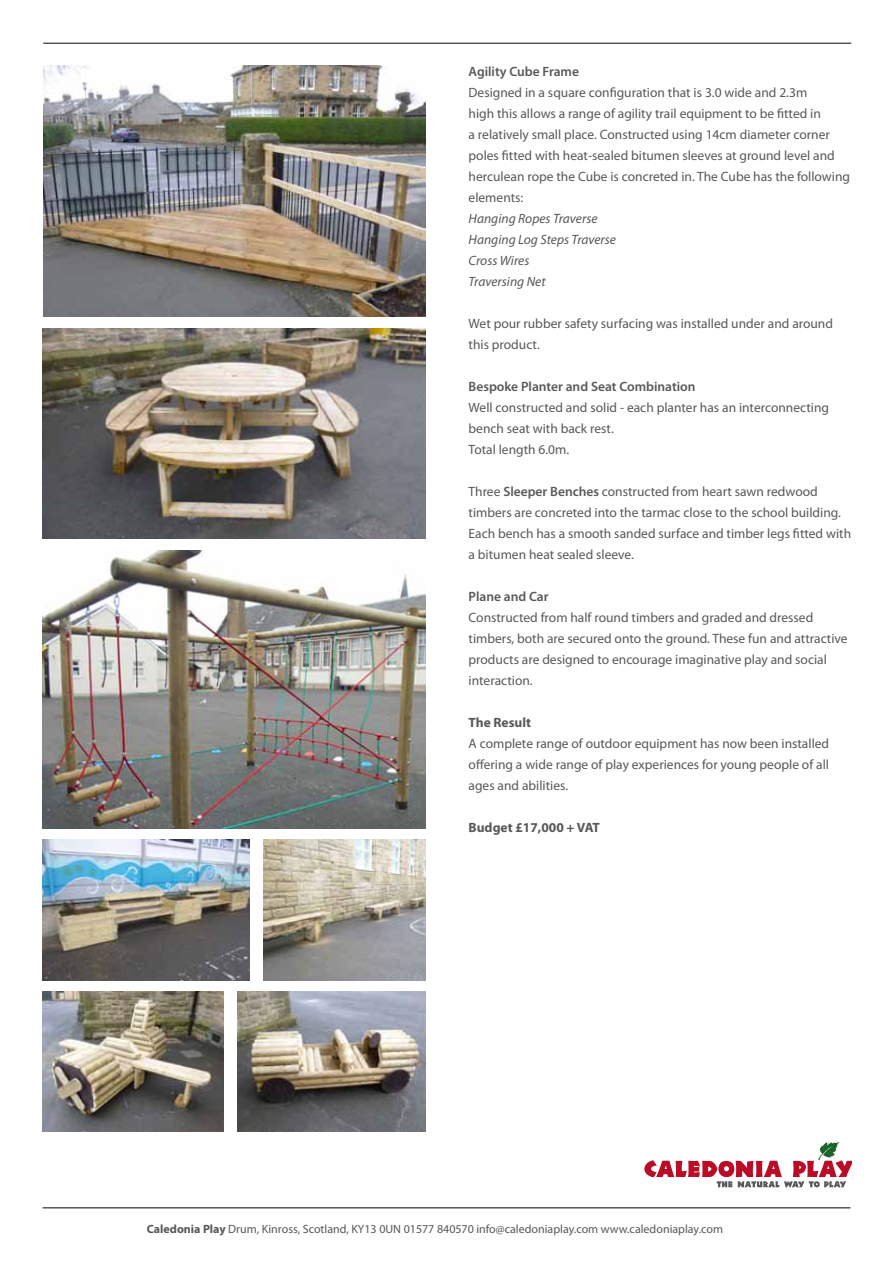
<style>
.page{position:relative;width:893px;height:1263px;background:#fff}
.page>*{position:absolute;margin:0;border:0;box-sizing:border-box;transform-origin:0 0}
.t1{font:13.5px/21px "Myriad Pro";color:#58585a}
.t2{font:italic 13.5px/21px "Myriad Pro";color:#58585a}
.t3{font:600 13.5px "Myriad Pro";color:#58585a}
.t4{font:700 13.5px "Myriad Pro";color:#58585a}
.t5{font:12px "Myriad Pro";color:#58585a}
.s1{font-weight:600}
.s2{font-weight:700}
</style>
<div class="page">
<svg style="left:644px;top:1142px;width:207px;height:45px"></svg>
<hr style="left:43px;top:1207px;width:807px;height:1px;background:#58585a">
<img style="left:43px;top:66px;width:383px;height:250px">
<img style="left:43px;top:551px;width:382px;height:277px">
<hr style="left:43px;top:43px;width:808px;height:1px;background:#58585a">
<img style="left:43px;top:329px;width:382px;height:209px">
<img style="left:43px;top:839px;width:206px;height:141px">
<img style="left:264px;top:839px;width:161px;height:141px">
<img style="left:43px;top:991px;width:180px;height:141px">
<img style="left:237px;top:991px;width:188px;height:141px">
<p class="t3" style="left:469px;top:63px;width:112px">Agility Cube Frame</p>
<p class="t1" style="left:469px;top:82px;width:383px">Designed in a square configuration that is 3.0 wide and 2.3m<br>high this allows a range of agility trail equipment to be fitted in<br>a relatively small place. Constructed using 14cm diameter corner poles fitted with heat-sealed bitumen sleeves at ground level and herculean rope the Cube is concreted in. The Cube has the following elements:</p>
<p class="t2" style="left:469px;top:208px;width:149px">Hanging Ropes Traverse<br>Hanging Log Steps Traverse<br>Cross Wires<br>Traversing Net</p>
<p class="t1" style="left:469px;top:313px;width:366px">Wet pour rubber safety surfacing was installed under and around this product.</p>
<p class="t3" style="left:469px;top:378px;width:228px">Bespoke Planter and Seat Combination</p>
<p class="t1" style="left:469px;top:397px;width:362px">Well constructed and solid - each planter has an interconnecting bench seat with back rest.<br>Total length 6.0m.</p>
<p class="t1" style="left:469px;top:481px;width:384px">Three <span class="s1">Sleeper Benches</span> constructed from heart sawn redwood timbers are concreted into the tarmac close to the school building.<br>Each bench has a smooth sanded surface and timber legs fitted with a bitumen heat sealed sleeve.</p>
<p class="t3" style="left:469px;top:588px;width:82px">Plane and Car</p>
<p class="t1" style="left:469px;top:607px;width:381px">Constructed from half round timbers and graded and dressed timbers, both are secured onto the ground. These fun and attractive products are designed to encourage imaginative play and social interaction.</p>
<p class="t4" style="left:469px;top:714px;width:64px">The Result</p>
<p class="t1" style="left:469px;top:733px;width:362px;text-align:justify">A complete range of outdoor equipment has now been installed offering a wide range of play experiences for young people of all ages and abilities.</p>
<p class="t4" style="left:469px;top:819px;width:133px">Budget £17,000 + VAT</p>
<p class="t5" style="left:147px;top:1221px;width:578px"><span class="s2">Caledonia Play</span> Drum, Kinross, Scotland, KY13 0UN 01577 840570 info@caledoniaplay.com www.caledoniaplay.com</p>
</div>
